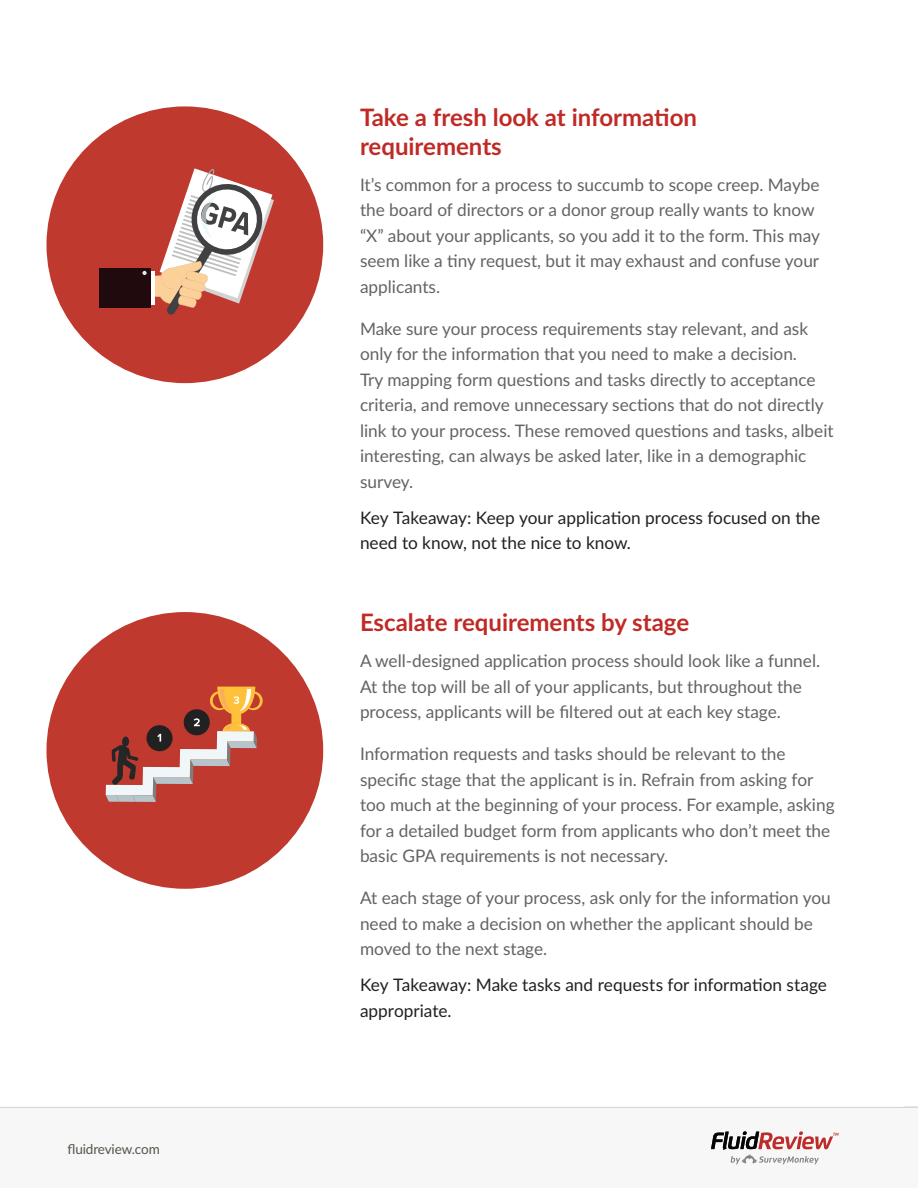
<style>
.page{position:relative;width:918px;height:1188px;background:#fff}
.page>*{position:absolute;margin:0;border:0;box-sizing:border-box;transform-origin:0 0}
.t1{font:700 24px/28.8px "Lato";color:#c02a26}
.t2{font:17.25px/25.5px "Lato";color:#626362}
.t3{font:17.25px/25.5px "Lato";color:#231f20}
.t4{font:13.5px "Lato";letter-spacing:-.01em;color:#54544a}
</style>
<div class="page">
<div style="left:46px;top:106px;width:277px;height:277px;background:#c0392e;border-radius:50%"></div>
<div style="left:99px;top:268px;width:51px;height:40px;background:#200a0d"></div>
<svg style="left:142px;top:168px;width:132px;height:147px"></svg>
<div style="left:46px;top:612px;width:277px;height:277px;background:#c0392e;border-radius:50%"></div>
<svg style="left:106px;top:687px;width:157px;height:115px"></svg>
<div style="left:0;top:1107px;width:918px;height:81px;background:#f7f7f8"></div>
<hr style="left:0;top:1107px;width:918px;height:1px;background:#d4d4cf">
<svg style="left:711px;top:1131px;width:127px;height:33px"></svg>
<p class="t4" style="left:68px;top:1139px;width:94px">fluidreview.com</p>
<p class="t1" style="left:360px;top:102px;width:339px">Take a fresh look at information requirements</p>
<p class="t2" style="left:360px;top:171px;width:462px">It’s common for a process to succumb to scope creep. Maybe the board of directors or a donor group really wants to know “X” about your applicants, so you add it to the form. This may seem like a tiny request, but it may exhaust and confuse your applicants.</p>
<p class="t2" style="left:360px;top:315px;width:475px">Make sure your process requirements stay relevant, and ask only for the information that you need to make a decision.<br>Try mapping form questions and tasks directly to acceptance criteria, and remove unnecessary sections that do not directly link to your process. These removed questions and tasks, albeit interesting, can always be asked later, like in a demographic survey.</p>
<p class="t3" style="left:360px;top:504px;width:462px">Key Takeaway: Keep your application process focused on the need to know, not the nice to know.</p>
<p class="t1" style="left:360px;top:607px;width:331px">Escalate requirements by stage</p>
<p class="t2" style="left:360px;top:648px;width:462px">A well-designed application process should look like a funnel.<br>At the top will be all of your applicants, but throughout the process, applicants will be filtered out at each key stage.</p>
<p class="t2" style="left:360px;top:741px;width:476px">Information requests and tasks should be relevant to the specific stage that the applicant is in. Refrain from asking for too much at the beginning of your process. For example, asking for a detailed budget form from applicants who don’t meet the basic GPA requirements is not necessary.</p>
<p class="t2" style="left:360px;top:885px;width:472px">At each stage of your process, ask only for the information you need to make a decision on whether the applicant should be moved to the next stage.</p>
<p class="t3" style="left:360px;top:972px;width:468px">Key Takeaway: Make tasks and requests for information stage appropriate.</p>
</div>
